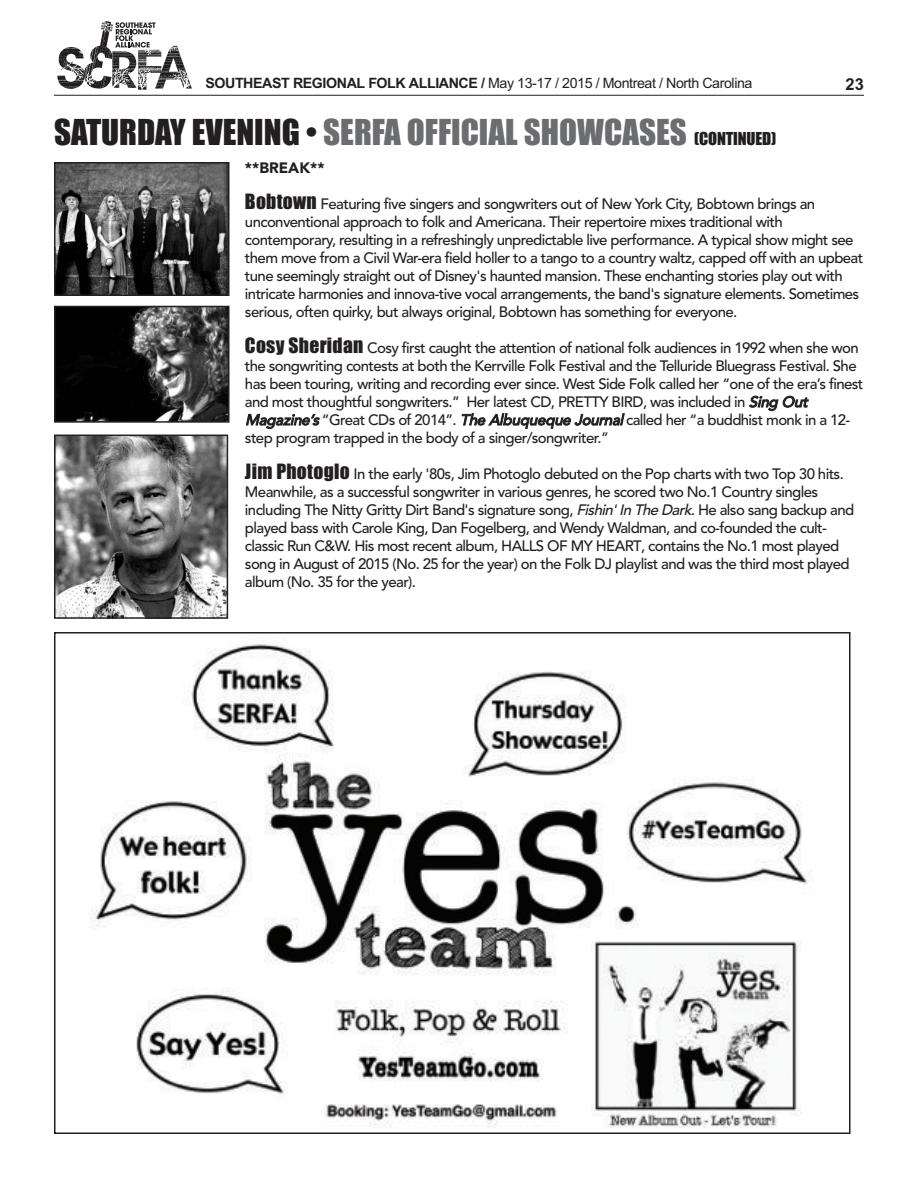
<style>
.page{position:relative;width:918px;height:1188px;background:#fff}
.page>*{position:absolute;margin:0;border:0;box-sizing:border-box;transform-origin:0 0}
.t1{font:33px "Impact";color:#6c6d70}
.t2{font:700 16.5px "Arial";color:#231f20}
.t3{font:500 15px/18px "Avenir";letter-spacing:-.04em;color:#231f20}
.t4{font:900 15px "Avenir";color:#231f20}
.t5{font:14.25px "Arial";letter-spacing:-.03em;color:#231f20}
.s1{font-weight:700}
.s2{color:#231f20}
.s3{font-size:16.5px;color:#231f20}
.s4{font-family:"Impact";font-weight:400;font-size:19.5px}
.s5{font-style:italic}
</style>
<div class="page">
<svg style="left:57px;top:21px;width:135px;height:69px"></svg>
<hr style="left:54px;top:95px;width:810px;height:1px;background:#231f20">
<img style="left:57px;top:165px;width:170px;height:128px">
<div style="left:54px;top:162px;width:176px;height:134px;border:2px solid #231f20"></div>
<img style="left:57px;top:309px;width:169px;height:111px">
<div style="left:54px;top:306px;width:175px;height:117px;border:2px solid #231f20"></div>
<img style="left:57px;top:438px;width:168px;height:178px">
<div style="left:54px;top:435px;width:174px;height:184px;border:2px solid #231f20"></div>
<img style="left:90px;top:641px;width:722px;height:487px">
<p class="t5" style="left:205px;top:73px;width:549px"><span class="s1">SOUTHEAST REGIONAL FOLK ALLIANCE /</span> May 13-17 / 2015 / Montreat / North Carolina</p>
<p class="t2" style="left:846px;top:73px;width:20px">23</p>
<h1 class="t1" style="left:54px;top:112px;width:724px"><span class="s2">SATURDAY EVENING •</span> SERFA OFFICIAL SHOWCASES <span class="s3">(CONTINUED)</span></h1>
<p class="t4" style="left:245px;top:159px;width:81px">**BREAK**</p>
<p class="t3" style="left:245px;top:196px;width:620px"><span class="s4">Bobtown</span> Featuring five singers and songwriters out of New York City, Bobtown brings an unconventional approach to folk and Americana. Their repertoire mixes traditional with contemporary, resulting in a refreshingly unpredictable live performance. A typical show might see them move from a Civil War-era field holler to a tango to a country waltz, capped off with an upbeat tune seemingly straight out of Disney's haunted mansion. These enchanting stories play out with intricate harmonies and innova-tive vocal arrangements, the band's signature elements. Sometimes serious, often quirky, but always original, Bobtown has something for everyone.</p>
<p class="t3" style="left:245px;top:340px;width:620px"><span class="s4">Cosy Sheridan</span> Cosy first caught the attention of national folk audiences in 1992 when she won the songwriting contests at both the Kerrville Folk Festival and the Telluride Bluegrass Festival. She has been touring, writing and recording ever since. West Side Folk called her “one of the era’s finest and most thoughtful songwriters.” Her latest CD, PRETTY BIRD, was included in <span class="s5">Sing Out Magazine’s</span>“Great CDs of 2014”. <span class="s5">The Albuqueque Journal</span>called her “a buddhist monk in a 12- step program trapped in the body of a singer/songwriter.”</p>
<p class="t3" style="left:245px;top:466px;width:611px"><span class="s4">Jim Photoglo</span> In the early '80s, Jim Photoglo debuted on the Pop charts with two Top 30 hits.<br>Meanwhile, as a successful songwriter in various genres, he scored two No.1 Country singles including The Nitty Gritty Dirt Band's signature song, <span class="s5">Fishin'InTheDark.</span>He also sang backup and played bass with Carole King, Dan Fogelberg, and Wendy Waldman, and co-founded the cult&shy;classic Run C&amp;W. His most recent album, HALLS OF MY HEART, contains the No.1 most played song in August of 2015 (No. 25 for the year) on the Folk DJ playlist and was the third most played album (No. 35 for the year).</p>
</div>
